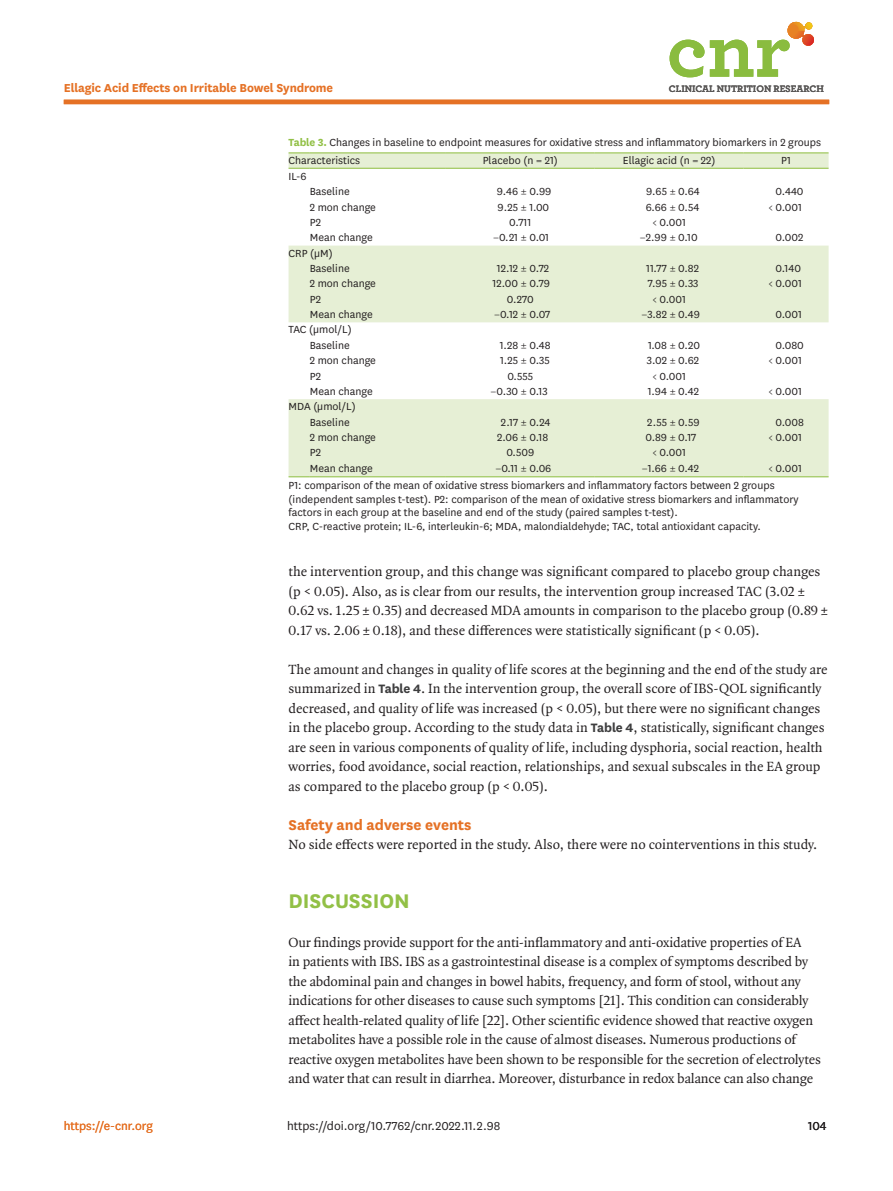
<style>
.page{position:relative;width:893px;height:1191px;background:#fff}
.page>*{position:absolute;margin:0;border:0;box-sizing:border-box;transform-origin:0 0}
.body_title1{font:700 23.1px "National";color:#92c046}
.body_title2{font:700 16.5px "National";color:#e57125}
.body_p{font:14.25px/19.5px "Quadraat OT";color:#231f20}
.body_p_first{font:14.25px/19.5px "Quadraat OT";letter-spacing:-.01em;color:#231f20}
.t1{font:13.5px "National";color:#231f20}
.t2{font:700 13.5px "National";letter-spacing:-.01em;color:#e57125}
.t3{font:13.5px "National";color:#e57125}
.t4{font:12px/15.3px "National";color:#231f20}
.t5{font:700 9.9px "Archer";color:#595756}
.s1{font-weight:700;color:#92c046}
.s2{font-family:"National";font-weight:700;color:#3e3e3f}
</style>
<div class="page">
<hr style="left:64px;top:100px;width:765px;height:4px;background:#e57125">
<svg style="left:670px;top:21px;width:144px;height:56px"></svg>
<div style="left:789px;top:25px;width:9px;height:9px;background:#e78224;border-radius:50%"></div>
<svg style="left:289px;top:153px;width:540px;height:323px;fill:#e6efd5"></svg>
<svg style="left:289px;top:152px;width:21px;height:1px"></svg>
<hr style="left:310px;top:152px;width:136px;height:1px;background:#92c046">
<hr style="left:446px;top:152px;width:149px;height:1px;background:#92c046">
<hr style="left:595px;top:152px;width:148px;height:1px;background:#92c046">
<hr style="left:743px;top:152px;width:86px;height:1px;background:#92c046">
<svg style="left:289px;top:168px;width:21px;height:1px"></svg>
<hr style="left:310px;top:168px;width:136px;height:1px;background:#92c046">
<hr style="left:446px;top:168px;width:149px;height:1px;background:#92c046">
<hr style="left:595px;top:168px;width:148px;height:1px;background:#92c046">
<hr style="left:743px;top:168px;width:86px;height:1px;background:#92c046">
<svg style="left:289px;top:476px;width:21px;height:1px"></svg>
<hr style="left:310px;top:476px;width:136px;height:1px;background:#92c046">
<hr style="left:446px;top:476px;width:149px;height:1px;background:#92c046">
<hr style="left:595px;top:476px;width:148px;height:1px;background:#92c046">
<hr style="left:743px;top:476px;width:86px;height:1px;background:#92c046">
<p class="t2" style="left:64px;top:78px;width:271px">Ellagic Acid Effects on Irritable Bowel Syndrome</p>
<p class="t5" style="left:669px;top:81px;width:157px">CLINICAL NUTRITION RESEARCH</p>
<p class="t4" style="left:289px;top:133px;width:534px;line-height:17.7px"><span class="s1">Table 3.</span> Changes in baseline to endpoint measures for oxidative stress and inflammatory biomarkers in 2 groups<br>Characteristics</p>
<p class="t4" style="left:483px;top:152px;width:76px">Placebo (n = 21)</p>
<p class="t4" style="left:623px;top:152px;width:94px">Ellagic acid (n = 22)</p>
<p class="t4" style="left:781px;top:152px;width:11px">P1</p>
<p class="t4" style="left:289px;top:168px;width:20px">IL-6</p>
<p class="t4" style="left:310px;top:183px;width:41px">Baseline</p>
<p class="t4" style="left:497px;top:183px;width:56px">9.46 ± 0.99</p>
<p class="t4" style="left:646px;top:183px;width:55px">9.65 ± 0.64</p>
<p class="t4" style="left:776px;top:183px;width:30px">0.440</p>
<p class="t4" style="left:310px;top:199px;width:68px">2 mon change</p>
<p class="t4" style="left:498px;top:199px;width:53px">9.25 ± 1.00</p>
<p class="t4" style="left:646px;top:199px;width:55px">6.66 ± 0.54</p>
<p class="t4" style="left:768px;top:199px;width:35px">&lt; 0.001</p>
<p class="t4" style="left:310px;top:214px;width:13px">P2</p>
<p class="t4" style="left:509px;top:214px;width:24px">0.711</p>
<p class="t4" style="left:652px;top:214px;width:35px">&lt; 0.001</p>
<p class="t4" style="left:310px;top:229px;width:64px">Mean change</p>
<p class="t4" style="left:493px;top:229px;width:58px">−0.21 ± 0.01</p>
<p class="t4" style="left:640px;top:229px;width:60px">−2.99 ± 0.10</p>
<p class="t4" style="left:776px;top:229px;width:29px">0.002</p>
<p class="t4" style="left:310px;top:245px;width:41px;text-indent:-21px">CRP (μM)<br>Baseline</p>
<p class="t4" style="left:497px;top:260px;width:54px">12.12 ± 0.72</p>
<p class="t4" style="left:646px;top:260px;width:54px">11.77 ± 0.82</p>
<p class="t4" style="left:776px;top:260px;width:27px">0.140</p>
<p class="t4" style="left:310px;top:275px;width:68px">2 mon change</p>
<p class="t4" style="left:492px;top:275px;width:59px">12.00 ± 0.79</p>
<p class="t4" style="left:648px;top:275px;width:52px">7.95 ± 0.33</p>
<p class="t4" style="left:768px;top:275px;width:35px">&lt; 0.001</p>
<p class="t4" style="left:310px;top:291px;width:13px">P2</p>
<p class="t4" style="left:507px;top:291px;width:28px">0.270</p>
<p class="t4" style="left:652px;top:291px;width:35px">&lt; 0.001</p>
<p class="t4" style="left:310px;top:306px;width:64px">Mean change</p>
<p class="t4" style="left:494px;top:306px;width:58px">−0.12 ± 0.07</p>
<p class="t4" style="left:641px;top:306px;width:60px">−3.82 ± 0.49</p>
<p class="t4" style="left:776px;top:306px;width:28px">0.001</p>
<p class="t4" style="left:289px;top:322px;width:65px;text-align:right">TAC (μmol/L)<br>Baseline</p>
<p class="t4" style="left:500px;top:337px;width:52px">1.28 ± 0.48</p>
<p class="t4" style="left:648px;top:337px;width:54px">1.08 ± 0.20</p>
<p class="t4" style="left:776px;top:337px;width:30px">0.080</p>
<p class="t4" style="left:310px;top:352px;width:68px">2 mon change</p>
<p class="t4" style="left:500px;top:352px;width:51px">1.25 ± 0.35</p>
<p class="t4" style="left:647px;top:352px;width:54px">3.02 ± 0.62</p>
<p class="t4" style="left:768px;top:352px;width:35px">&lt; 0.001</p>
<p class="t4" style="left:310px;top:368px;width:13px">P2</p>
<p class="t4" style="left:507px;top:368px;width:27px">0.555</p>
<p class="t4" style="left:652px;top:368px;width:35px">&lt; 0.001</p>
<p class="t4" style="left:310px;top:383px;width:64px">Mean change</p>
<p class="t4" style="left:491px;top:383px;width:58px">−0.30 ± 0.13</p>
<p class="t4" style="left:648px;top:383px;width:53px">1.94 ± 0.42</p>
<p class="t4" style="left:768px;top:383px;width:35px">&lt; 0.001</p>
<p class="t4" style="left:310px;top:398px;width:47px;text-indent:-21px">MDA (μmol/L)<br>Baseline</p>
<p class="t4" style="left:501px;top:414px;width:51px">2.17 ± 0.24</p>
<p class="t4" style="left:647px;top:414px;width:54px">2.55 ± 0.59</p>
<p class="t4" style="left:776px;top:414px;width:30px">0.008</p>
<p class="t4" style="left:310px;top:429px;width:68px">2 mon change</p>
<p class="t4" style="left:497px;top:429px;width:53px">2.06 ± 0.18</p>
<p class="t4" style="left:645px;top:429px;width:52px">0.89 ± 0.17</p>
<p class="t4" style="left:768px;top:429px;width:35px">&lt; 0.001</p>
<p class="t4" style="left:310px;top:444px;width:13px">P2</p>
<p class="t4" style="left:506px;top:444px;width:29px">0.509</p>
<p class="t4" style="left:652px;top:444px;width:35px">&lt; 0.001</p>
<p class="t4" style="left:310px;top:460px;width:64px">Mean change</p>
<p class="t4" style="left:495px;top:460px;width:57px">−0.11 ± 0.06</p>
<p class="t4" style="left:642px;top:460px;width:59px">−1.66 ± 0.42</p>
<p class="t4" style="left:289px;top:459px;width:515px;line-height:17.4px;text-indent:480px">&lt; 0.001<br>P1: comparison of the mean of oxidative stress biomarkers and inflammatory factors between 2 groups</p>
<p class="t4" style="left:289px;top:492px;width:512px;line-height:13.5px">(independent samples t-test). P2: comparison of the mean of oxidative stress biomarkers and inflammatory factors in each group at the baseline and end of the study (paired samples t-test).<br>CRP, C-reactive protein; IL-6, interleukin-6; MDA, malondialdehyde; TAC, total antioxidant capacity.</p>
<p class="t3" style="left:64px;top:1116px;width:91px">https://e-cnr.org</p>
<p class="body_p" style="left:289px;top:562px;width:541px">the intervention group, and this change was significant compared to placebo group changes (p &lt; 0.05). Also, as is clear from our results, the intervention group increased TAC (3.02 ± 0.62 vs. 1.25 ± 0.35) and decreased MDA amounts in comparison to the placebo group (0.89 ± 0.17 vs. 2.06 ± 0.18), and these differences were statistically significant (p &lt; 0.05).</p>
<p class="body_p" style="left:289px;top:659px;width:540px">The amount and changes in quality of life scores at the beginning and the end of the study are summarized in <span class="s2">Table 4</span>. In the intervention group, the overall score of IBS-QOL significantly decreased, and quality of life was increased (p &lt; 0.05), but there were no significant changes in the placebo group. According to the study data in <span class="s2">Table 4</span>, statistically, significant changes are seen in various components of quality of life, including dysphoria, social reaction, health worries, food avoidance, social reaction, relationships, and sexual subscales in the EA group as compared to the placebo group (p &lt; 0.05).</p>
<p class="body_title2" style="left:289px;top:813px;width:185px">Safety and adverse events</p>
<p class="body_p_first" style="left:289px;top:835px;width:530px">No side effects were reported in the study. Also, there were no cointerventions in this study.</p>
<p class="body_title1" style="left:289px;top:884px;width:123px">DISCUSSION</p>
<p class="body_p_first" style="left:289px;top:932px;width:534px">Our findings provide support for the anti-inflammatory and anti-oxidative properties of EA<br>in patients with IBS. IBS as a gastrointestinal disease is a complex of symptoms described by the abdominal pain and changes in bowel habits, frequency, and form of stool, without any indications for other diseases to cause such symptoms [21]. This condition can considerably affect health-related quality of life [22]. Other scientific evidence showed that reactive oxygen metabolites have a possible role in the cause of almost diseases. Numerous productions of reactive oxygen metabolites have been shown to be responsible for the secretion of electrolytes and water that can result in diarrhea. Moreover, disturbance in redox balance can also change</p>
<p class="t1" style="left:808px;top:1116px;width:20px">104</p>
<p class="t1" style="left:287px;top:1116px;width:215px">https://doi.org/10.7762/cnr.2022.11.2.98</p>
</div>
